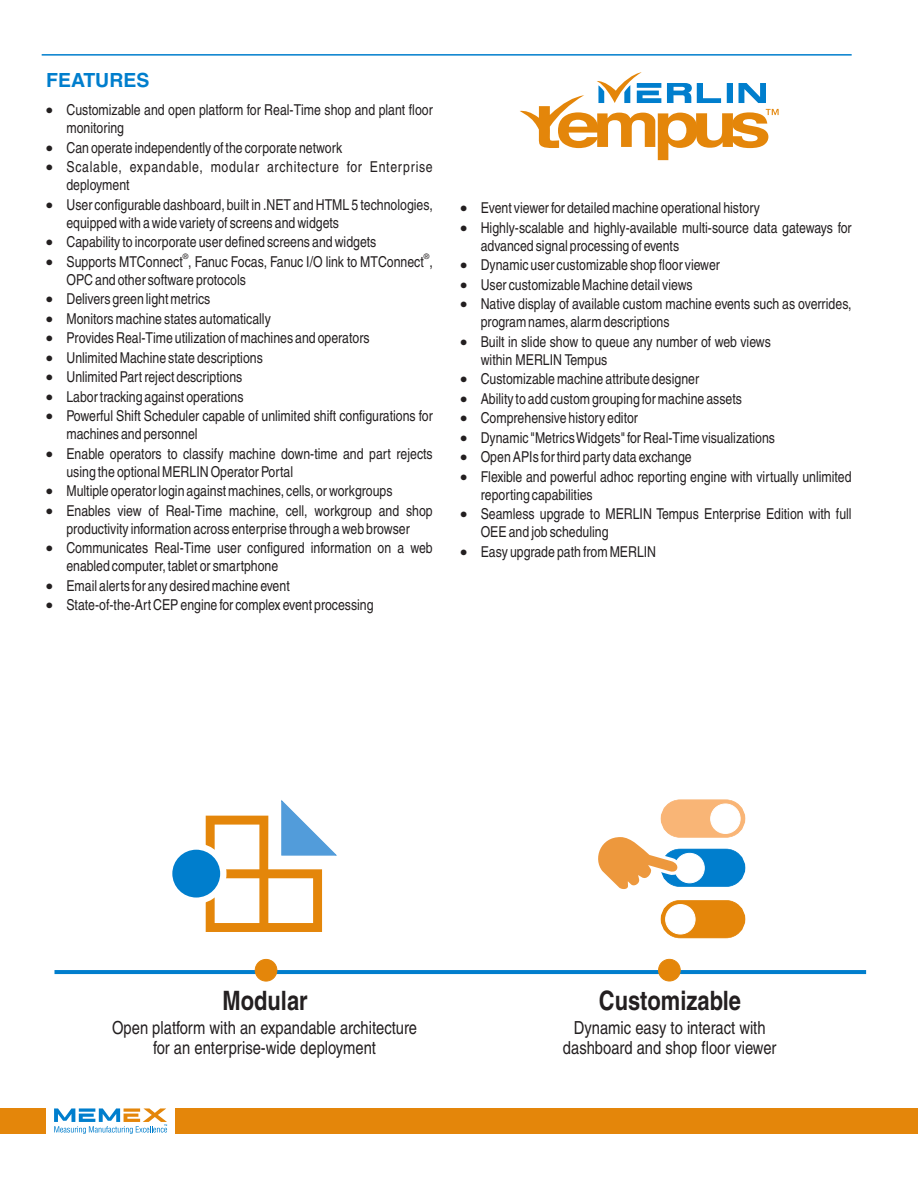
<style>
.page{position:relative;width:918px;height:1188px;background:#fff}
.page>*{position:absolute;margin:0;border:0;box-sizing:border-box;transform-origin:0 0}
.t1{font:700 condensed 26.7px "Helvetica CE";color:#231f20}
.t2{font:700 19.5px "Helvetica CE";color:#007ecd}
.t3{font:condensed 18px/20.9px "Helvetica CE";color:#231f20;text-align:center}
.t4{font:condensed 15px/18px "Helvetica CE";color:#231f20}
.t5{font:condensed 15px/18px "Helvetica CE";letter-spacing:.045em;color:#231f20}
.t6{font:7.5px "Arial";color:#231f20}
</style>
<div class="page">
<div style="left:0;top:1108px;width:45px;height:26px;background:#e4860a"></div>
<svg style="left:54px;top:1108px;width:113px;height:26px"></svg>
<div style="left:176px;top:1108px;width:742px;height:26px;background:#e4860a"></div>
<hr style="left:54px;top:971px;width:812px;height:2px;background:#007ecd">
<div style="left:661px;top:800px;width:84px;height:38px;background:#f9b576;border:1px solid #f9b576;border-radius:19px"></div>
<div style="left:710px;top:804px;width:31px;height:30px;background:#fff;border:1px solid #fff;border-radius:50%"></div>
<div style="left:661px;top:849px;width:84px;height:38px;background:#007ecd;border:1px solid #007ecd;border-radius:19px"></div>
<div style="left:674px;top:853px;width:31px;height:30px;background:#fff;border:1px solid #fff;border-radius:50%"></div>
<div style="left:661px;top:900px;width:84px;height:38px;background:#e4860a;border:1px solid #e4860a;border-radius:19px"></div>
<div style="left:665px;top:904px;width:31px;height:30px;background:#fff;border:1px solid #fff;border-radius:50%"></div>
<svg style="left:598px;top:835px;width:86px;height:54px"></svg>
<div style="left:658px;top:959px;width:23px;height:22px;background:#e4860a;border:1px solid #e4860a;border-radius:50%"></div>
<svg style="left:206px;top:800px;width:131px;height:132px"></svg>
<svg style="left:166px;top:843px;width:60px;height:61px;fill:#007ecd"></svg>
<div style="left:255px;top:959px;width:22px;height:23px;background:#e4860a;border:1px solid #e4860a;border-radius:50%"></div>
<hr style="left:42px;top:54px;width:810px;height:2px;background:#007ecd">
<svg style="left:520px;top:72px;width:259px;height:88px"></svg>
<h2 class="t2" style="left:46px;top:72px;width:105px">FEATURES</h2>
<p class="t4" style="left:66px;top:102px;width:368px;text-indent:-21px">• Customizable and open platform for Real-Time shop and plant floor monitoring</p>
<p class="t4" style="left:46px;top:140px;width:298px">• Can operate independently of the corporate network</p>
<p class="t5" style="left:66px;top:159px;width:368px;text-indent:-21px">• Scalable, expandable, modular architecture for Enterprise deployment</p>
<p class="t4" style="left:66px;top:197px;width:368px;text-indent:-21px">• User configurable dashboard, built in .NET and HTML 5 technologies, equipped with a wide variety of screens and widgets</p>
<p class="t4" style="left:46px;top:234px;width:332px">• Capability to incorporate user defined screens and widgets</p>
<p class="t6" style="left:183px;top:254px;width:7px">®</p>
<p class="t6" style="left:424px;top:254px;width:7px">®</p>
<p class="t4" style="left:66px;top:254px;width:368px;text-indent:-21px">• Supports MTConnect , Fanuc Focas, Fanuc I/O link to MTConnect ,<br>OPC and other software protocols</p>
<p class="t4" style="left:46px;top:291px;width:166px">• Delivers green light metrics</p>
<p class="t4" style="left:46px;top:311px;width:227px">• Monitors machine states automatically</p>
<p class="t4" style="left:46px;top:330px;width:325px">• Provides Real-Time utilization of machines and operators</p>
<p class="t4" style="left:46px;top:350px;width:219px">• Unlimited Machine state descriptions</p>
<p class="t4" style="left:46px;top:369px;width:198px">• Unlimited Part reject descriptions</p>
<p class="t4" style="left:46px;top:389px;width:199px">• Labor tracking against operations</p>
<p class="t4" style="left:66px;top:408px;width:368px;text-indent:-21px">• Powerful Shift Scheduler capable of unlimited shift configurations for machines and personnel</p>
<p class="t4" style="left:66px;top:446px;width:368px;text-indent:-21px">• Enable operators to classify machine down-time and part rejects using the optional MERLIN Operator Portal</p>
<p class="t4" style="left:46px;top:483px;width:348px">• Multiple operator login against machines, cells, or workgroups</p>
<p class="t4" style="left:46px;top:503px;width:389px;text-align:center">• Enables view of Real-Time machine, cell, workgroup and shop productivity information across enterprise through a web browser</p>
<p class="t4" style="left:66px;top:540px;width:368px;text-indent:-21px">• Communicates Real-Time user configured information on a web enabled computer, tablet or smartphone</p>
<p class="t4" style="left:46px;top:578px;width:246px">• Email alerts for any desired machine event</p>
<p class="t4" style="left:46px;top:597px;width:329px">• State-of-the-Art CEP engine for complex event processing</p>
<p class="t4" style="left:460px;top:200px;width:302px">• Event viewer for detailed machine operational history</p>
<p class="t4" style="left:481px;top:220px;width:372px;text-indent:-21px">• Highly-scalable and highly-available multi-source data gateways for advanced signal processing of events</p>
<p class="t4" style="left:460px;top:257px;width:261px">• Dynamic user customizable shop floor viewer</p>
<p class="t4" style="left:460px;top:277px;width:234px">• User customizable Machine detail views</p>
<p class="t4" style="left:481px;top:296px;width:372px;text-indent:-21px">• Native display of available custom machine events such as overrides, program names, alarm descriptions</p>
<p class="t4" style="left:481px;top:334px;width:292px;text-indent:-21px">• Built in slide show to queue any number of web views within MERLIN Tempus</p>
<p class="t4" style="left:460px;top:371px;width:241px">• Customizable machine attribute designer</p>
<p class="t4" style="left:460px;top:391px;width:283px">• Ability to add custom grouping for machine assets</p>
<p class="t4" style="left:460px;top:410px;width:180px">• Comprehensive history editor</p>
<p class="t4" style="left:460px;top:430px;width:317px">• Dynamic "Metrics Widgets" for Real-Time visualizations</p>
<p class="t4" style="left:460px;top:449px;width:233px">• Open APIs for third party data exchange</p>
<p class="t4" style="left:481px;top:469px;width:372px;text-indent:-21px">• Flexible and powerful adhoc reporting engine with virtually unlimited reporting capabilities</p>
<p class="t4" style="left:481px;top:506px;width:372px;text-indent:-21px">• Seamless upgrade to MERLIN Tempus Enterprise Edition with full<br>OEE and job scheduling</p>
<p class="t4" style="left:460px;top:544px;width:198px">• Easy upgrade path from MERLIN</p>
<h1 class="t1" style="left:223px;top:989px;width:87px">Modular</h1>
<p class="t3" style="left:112px;top:1018px;width:307px">Open platform with an expandable architecture for an enterprise-wide deployment</p>
<h1 class="t1" style="left:599px;top:989px;width:144px">Customizable</h1>
<p class="t3" style="left:563px;top:1018px;width:215px">Dynamic easy to interact with dashboard and shop floor viewer</p>
</div>
